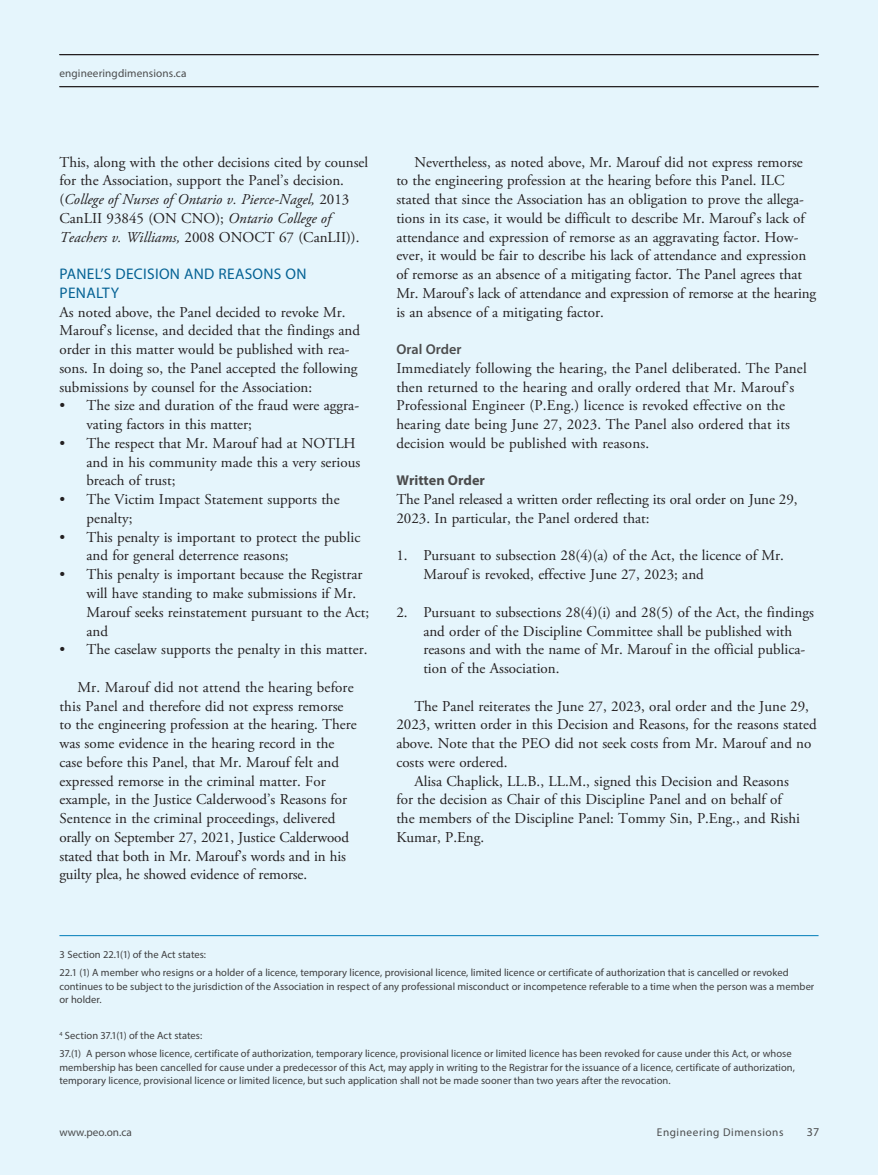
<style>
.page{position:relative;width:878px;height:1175px;background:#fff}
.page>*{position:absolute;margin:0;border:0;box-sizing:border-box;transform-origin:0 0}
.Gazette_Subhead__1_2023{font:15.3px/18.8px "Myriad Pro";letter-spacing:.02em;color:#046294}
.Body_Gar{font:15px/18.8px "Adobe Garamond Pro";color:#231f20}
.Body_Gar_List__1a{font:15px/18.8px "Adobe Garamond Pro";color:#231f20}
.Body_Gar_No_Indent{font:15px/18.8px "Adobe Garamond Pro";color:#231f20}
.Gazette_Subhead__2_2023{font:700 14.25px "Myriad Pro";color:#4b4c4d}
.Gazette_Subhead__2_2023-2{font:600 14.25px "Myriad Pro";color:#4b4c4d}
.t1{font:12px "Myriad Pro";color:#4b4c4d}
.t2{font:11.25px "Myriad Pro";letter-spacing:.015em;color:#4b4c4d}
.t3{font:11.25px "Myriad Pro";letter-spacing:.05em;color:#4b4c4d}
.Reference{font:10.5px/13.5px "Myriad Pro";letter-spacing:.005em;color:#3e3e3f}
.s1{font-style:italic}
</style>
<div class="page">
<div style="left:0;top:0;width:878px;height:1174px;background:#e5f5fc"></div>
<hr style="left:59px;top:54px;width:759px;height:1px;background:#231f20">
<hr style="left:59px;top:86px;width:759px;height:1px;background:#231f20">
<hr style="left:59px;top:935px;width:759px;height:1px;background:#007cb8">
<p class="t2" style="left:59px;top:67px;width:129px">engineeringdimensions.ca</p>
<p class="Body_Gar" style="left:59px;top:153px;width:310px">This, along with the other decisions cited by counsel for the Association, support the Panel’s decision. (<span class="s1">College of Nurses of Ontario v. Pierce-Nagel,</span> 2013<br>CanLII 93845 (ON CNO); <span class="s1">Ontario College of Teachers v. Williams,</span> 2008 ONOCT 67 (CanLII)).</p>
<p class="Gazette_Subhead__1_2023" style="left:60px;top:264px;width:248px">PANEL’S DECISION AND REASONS ON<br>PENALTY</p>
<p class="Body_Gar_No_Indent" style="left:59px;top:303px;width:302px">As noted above, the Panel decided to revoke Mr.<br>Marouf’s license, and decided that the findings and order in this matter would be published with rea&shy;sons. In doing so, the Panel accepted the following submissions by counsel for the Association:</p>
<p class="Body_Gar_List__1a" style="left:86px;top:397px;width:274px;text-indent:-27px">• The size and duration of the fraud were aggra&shy;vating factors in this matter;</p>
<p class="Body_Gar_List__1a" style="left:86px;top:434px;width:275px;text-indent:-27px">• The respect that Mr. Marouf had at NOTLH and in his community made this a very serious breach of trust;</p>
<p class="Body_Gar_List__1a" style="left:86px;top:490px;width:255px;text-indent:-27px">• The Victim Impact Statement supports the penalty;</p>
<p class="Body_Gar_List__1a" style="left:86px;top:528px;width:275px;text-indent:-27px">• This penalty is important to protect the public and for general deterrence reasons;</p>
<p class="Body_Gar_List__1a" style="left:86px;top:565px;width:284px;text-indent:-27px">• This penalty is important because the Registrar will have standing to make submissions if Mr.<br>Marouf seeks reinstatement pursuant to the Act; and</p>
<p class="Body_Gar_List__1a" style="left:59px;top:640px;width:309px">• The caselaw supports the penalty in this matter.</p>
<p class="Body_Gar" style="left:59px;top:678px;width:299px;text-indent:18px">Mr. Marouf did not attend the hearing before this Panel and therefore did not express remorse to the engineering profession at the hearing. There was some evidence in the hearing record in the case before this Panel, that Mr. Marouf felt and expressed remorse in the criminal matter. For example, in the Justice Calderwood’s Reasons for Sentence in the criminal proceedings, delivered orally on September 27, 2021, Justice Calderwood stated that both in Mr. Marouf’s words and in his guilty plea, he showed evidence of remorse.</p>
<p class="Body_Gar" style="left:396px;top:153px;width:421px;text-indent:18px">Nevertheless, as noted above, Mr. Marouf did not express remorse to the engineering profession at the hearing before this Panel. ILC stated that since the Association has an obligation to prove the allega&shy;tions in its case, it would be difficult to describe Mr. Marouf’s lack of attendance and expression of remorse as an aggravating factor. How&shy;ever, it would be fair to describe his lack of attendance and expression of remorse as an absence of a mitigating factor. The Panel agrees that Mr. Marouf’s lack of attendance and expression of remorse at the hearing is an absence of a mitigating factor.</p>
<p class="Gazette_Subhead__2_2023-2" style="left:396px;top:340px;width:67px">Oral Order</p>
<p class="Body_Gar_No_Indent" style="left:396px;top:359px;width:412px">Immediately following the hearing, the Panel deliberated. The Panel then returned to the hearing and orally ordered that Mr. Marouf’s Professional Engineer (P.Eng.) licence is revoked effective on the hearing date being June 27, 2023. The Panel also ordered that its decision would be published with reasons.</p>
<p class="Gazette_Subhead__2_2023" style="left:396px;top:471px;width:90px">Written Order</p>
<p class="Body_Gar_No_Indent" style="left:396px;top:490px;width:402px">The Panel released a written order reflecting its oral order on June 29,<br>2023. In particular, the Panel ordered that:</p>
<p class="Body_Gar_List__1a" style="left:423px;top:547px;width:362px;text-indent:-27px">1. Pursuant to subsection 28(4)(a) of the Act, the licence of Mr.<br>Marouf is revoked, effective June 27, 2023; and</p>
<p class="Body_Gar_List__1a" style="left:423px;top:603px;width:392px;text-indent:-27px">2. Pursuant to subsections 28(4)(i) and 28(5) of the Act, the findings and order of the Discipline Committee shall be published with reasons and with the name of Mr. Marouf in the official publica&shy;tion of the Association.</p>
<p class="Body_Gar" style="left:396px;top:697px;width:422px;text-indent:18px">The Panel reiterates the June 27, 2023, oral order and the June 29, 2023, written order in this Decision and Reasons, for the reasons stated above. Note that the PEO did not seek costs from Mr. Marouf and no costs were ordered.</p>
<p class="Body_Gar" style="left:396px;top:772px;width:405px;text-indent:18px">Alisa Chaplick, LL.B., LL.M., signed this Decision and Reasons for the decision as Chair of this Discipline Panel and on behalf of the members of the Discipline Panel: Tommy Sin, P.Eng., and Rishi Kumar, P.Eng.</p>
<p class="Reference" style="left:59px;top:948px;width:148px">3 Section 22.1(1) of the Act states:</p>
<p class="Reference" style="left:59px;top:966px;width:756px">22.1 (1) A member who resigns or a holder of a licence, temporary licence, provisional licence, limited licence or certificate of authorization that is cancelled or revoked continues to be subject to the jurisdiction of the Association in respect of any professional misconduct or incompetence referable to a time when the person was a member or holder.</p>
<p class="Reference" style="left:59px;top:1029px;width:144px"><sup>4</sup> Section 37.1(1) of the Act states:</p>
<p class="Reference" style="left:59px;top:1047px;width:737px">37.(1) A person whose licence, certificate of authorization, temporary licence, provisional licence or limited licence has been revoked for cause under this Act, or whose membership has been cancelled for cause under a predecessor of this Act, may apply in writing to the Registrar for the issuance of a licence, certificate of authorization, temporary licence, provisional licence or limited licence, but such application shall not be made sooner than two years after the revocation.</p>
<p class="t2" style="left:59px;top:1125px;width:74px">www.peo.on.ca</p>
<p class="t3" style="left:657px;top:1125px;width:128px">Engineering Dimensions</p>
<p class="t1" style="left:807px;top:1124px;width:14px">37</p>
</div>
